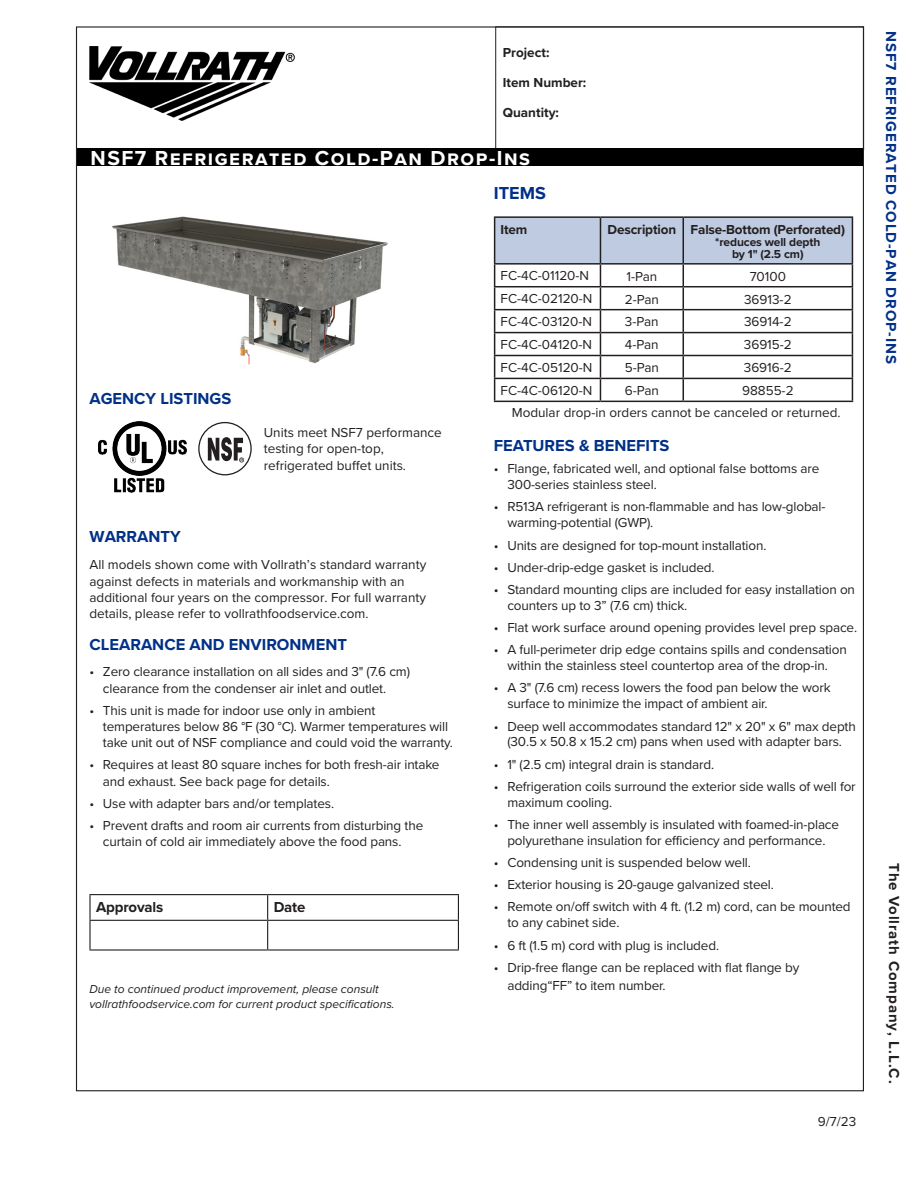
<style>
.page{position:relative;width:918px;height:1188px;background:#fff}
.page>*{position:absolute;margin:0;border:0;box-sizing:border-box;transform-origin:0 0}
.Document_Name{font:700 21px "Proxima Nova";letter-spacing:.07em;color:#fff}
._1_Head{font:700 18px "Proxima Nova";color:#003087}
._1_Head-2{font:700 16.5px "Proxima Nova";color:#003087}
.Table_column___row_t{font:700 15px "Proxima Nova";letter-spacing:.06em;color:#231f20}
.t1{font:700 15px "Proxima Nova";letter-spacing:.06em;color:#003087}
._1_Head-3{font:13.5px/16.2px "Proxima Nova";letter-spacing:-.01em;color:#231f20}
.Body_Text{font:13.5px "Proxima Nova";color:#231f20}
.Table_column___row_t-2{font:700 13.5px "Proxima Nova";letter-spacing:-.01em;color:#231f20}
.Project_Item_Number{font:700 13.5px "Proxima Nova";color:#231f20}
._1_Head-4{font:italic 12px/14.4px "Proxima Nova";color:#231f20}
.Table_column___row_t-3{font:700 12px/12px "Proxima Nova";letter-spacing:-.01em;color:#231f20;text-align:center}
</style>
<div class="page">
<img style="left:89px;top:46px;width:206px;height:75px">
<div style="left:495px;top:26px;width:369px;height:124px;border:1px solid #231f20"></div>
<div style="left:77px;top:148px;width:786px;height:18px;background:#000"></div>
<img style="left:98px;top:421px;width:89px;height:72px">
<svg style="left:198px;top:422px;width:54px;height:53px"></svg>
<hr style="left:89px;top:894px;width:179px;height:1px;background:#231f20">
<hr style="left:89px;top:895px;width:2px;height:25px;background:#231f20">
<hr style="left:268px;top:894px;width:191px;height:1px;background:#231f20">
<hr style="left:89px;top:920px;width:179px;height:1px;background:#231f20">
<hr style="left:89px;top:921px;width:2px;height:28px;background:#231f20">
<hr style="left:268px;top:920px;width:191px;height:1px;background:#231f20">
<svg style="left:267px;top:895px;width:1px;height:54px"></svg>
<svg style="left:458px;top:895px;width:1px;height:54px"></svg>
<hr style="left:89px;top:949px;width:179px;height:2px;background:#231f20">
<hr style="left:268px;top:949px;width:191px;height:2px;background:#231f20">
<hr style="left:494px;top:216px;width:106px;height:2px;background:#231f20">
<hr style="left:600px;top:216px;width:83px;height:2px;background:#231f20">
<hr style="left:683px;top:216px;width:170px;height:2px;background:#231f20">
<svg style="left:494px;top:217px;width:359px;height:184px"></svg>
<hr style="left:494px;top:401px;width:106px;height:1px;background:#231f20">
<hr style="left:600px;top:401px;width:83px;height:1px;background:#231f20">
<hr style="left:683px;top:401px;width:170px;height:1px;background:#231f20">
<img style="left:112px;top:216px;width:276px;height:149px">
<p class="Project_Item_Number" style="left:503px;top:43px;width:48px">Project:</p>
<p class="Project_Item_Number" style="left:503px;top:72px;width:85px">Item Number:</p>
<p class="Project_Item_Number" style="left:503px;top:102px;width:58px">Quantity:</p>
<p class="Document_Name" style="left:91px;top:142px;width:441px">NSF7 Refrigerated Cold-Pan Drop-Ins</p>
<p class="_1_Head-2" style="left:89px;top:386px;width:143px">AGENCY LISTINGS</p>
<p class="_1_Head-3" style="left:264px;top:424px;width:180px">Units meet NSF7 performance testing for open-top, refrigerated buffet units.</p>
<p class="_1_Head-2" style="left:90px;top:524px;width:93px">WARRANTY</p>
<p class="_1_Head-3" style="left:90px;top:556px;width:338px">All models shown come with Vollrath’s standard warranty against defects in materials and workmanship with an additional four years on the compressor. For full warranty details, please refer to vollrathfoodservice.com.</p>
<p class="_1_Head-2" style="left:90px;top:632px;width:259px">CLEARANCE AND ENVIRONMENT</p>
<p class="_1_Head-3" style="left:103px;top:663px;width:309px;text-indent:-14px">• Zero clearance installation on all sides and 3" (7.6 cm) clearance from the condenser air inlet and outlet.</p>
<p class="_1_Head-3" style="left:103px;top:702px;width:352px;text-indent:-14px">• This unit is made for indoor use only in ambient temperatures below 86 °F (30 °C). Warmer temperatures will take unit out of NSF compliance and could void the warranty.</p>
<p class="_1_Head-3" style="left:103px;top:756px;width:338px;text-indent:-14px">• Requires at least 80 square inches for both fresh-air intake and exhaust. See back page for details.</p>
<p class="_1_Head-3" style="left:89px;top:795px;width:246px">• Use with adapter bars and/or templates.</p>
<p class="_1_Head-3" style="left:103px;top:817px;width:322px;text-indent:-14px">• Prevent drafts and room air currents from disturbing the curtain of cold air immediately above the food pans.</p>
<p class="Table_column___row_t" style="left:96px;top:896px;width:69px">Approvals</p>
<p class="Table_column___row_t" style="left:274px;top:896px;width:33px">Date</p>
<p class="_1_Head-4" style="left:89px;top:982px;width:307px">Due to continued product improvement, please consult vollrathfoodservice.com for current product specifications.</p>
<p class="_1_Head" style="left:494px;top:180px;width:54px">ITEMS</p>
<p class="Table_column___row_t-2" style="left:501px;top:219px;width:28px">Item</p>
<p class="Table_column___row_t-2" style="left:608px;top:219px;width:70px">Description</p>
<p class="Table_column___row_t-2" style="left:691px;top:219px;width:156px">False-Bottom (Perforated)</p>
<p class="Table_column___row_t-3" style="left:715px;top:236px;width:107px">*reduces well depth by 1" (2.5 cm)</p>
<p class="_1_Head-3" style="left:501px;top:267px;width:90px">FC-4C-01120-N</p>
<p class="_1_Head-3" style="left:626px;top:267px;width:32px">1-Pan</p>
<p class="_1_Head-3" style="left:750px;top:267px;width:38px">70100</p>
<p class="_1_Head-3" style="left:501px;top:290px;width:93px">FC-4C-02120-N</p>
<p class="_1_Head-3" style="left:625px;top:290px;width:36px">2-Pan</p>
<p class="_1_Head-3" style="left:744px;top:290px;width:49px">36913-2</p>
<p class="_1_Head-3" style="left:501px;top:313px;width:93px">FC-4C-03120-N</p>
<p class="_1_Head-3" style="left:625px;top:313px;width:35px">3-Pan</p>
<p class="_1_Head-3" style="left:744px;top:313px;width:49px">36914-2</p>
<p class="_1_Head-3" style="left:501px;top:336px;width:93px">FC-4C-04120-N</p>
<p class="_1_Head-3" style="left:625px;top:336px;width:35px">4-Pan</p>
<p class="_1_Head-3" style="left:744px;top:336px;width:50px">36915-2</p>
<p class="_1_Head-3" style="left:501px;top:359px;width:93px">FC-4C-05120-N</p>
<p class="_1_Head-3" style="left:625px;top:359px;width:36px">5-Pan</p>
<p class="_1_Head-3" style="left:744px;top:359px;width:50px">36916-2</p>
<p class="_1_Head-3" style="left:501px;top:382px;width:93px">FC-4C-06120-N</p>
<p class="_1_Head-3" style="left:625px;top:382px;width:36px">6-Pan</p>
<p class="_1_Head-3" style="left:742px;top:382px;width:53px">98855-2</p>
<p class="Body_Text" style="left:512px;top:402px;width:330px">Modular drop-in orders cannot be canceled or returned.</p>
<p class="_1_Head-2" style="left:494px;top:433px;width:177px">FEATURES &amp; BENEFITS</p>
<p class="_1_Head-3" style="left:508px;top:460px;width:313px;text-indent:-14px">• Flange, fabricated well, and optional false bottoms are<br>300-series stainless steel.</p>
<p class="_1_Head-3" style="left:507px;top:498px;width:320px;text-indent:-14px">• R513A refrigerant is non-flammable and has low-global&shy;warming-potential (GWP).</p>
<p class="_1_Head-3" style="left:494px;top:536px;width:274px">• Units are designed for top-mount installation.</p>
<p class="_1_Head-3" style="left:494px;top:559px;width:222px">• Under-drip-edge gasket is included.</p>
<p class="_1_Head-3" style="left:507px;top:581px;width:349px;text-indent:-14px">• Standard mounting clips are included for easy installation on counters up to 3” (7.6 cm) thick.</p>
<p class="_1_Head-3" style="left:494px;top:619px;width:365px">• Flat work surface around opening provides level prep space.</p>
<p class="_1_Head-3" style="left:494px;top:641px;width:355px;text-align:center">• A full-perimeter drip edge contains spills and condensation within the stainless steel countertop area of the drop-in.</p>
<p class="_1_Head-3" style="left:507px;top:679px;width:325px;text-indent:-14px">• A 3" (7.6 cm) recess lowers the food pan below the work surface to minimize the impact of ambient air.</p>
<p class="_1_Head-3" style="left:494px;top:717px;width:364px;text-align:center">• Deep well accommodates standard 12" x 20" x 6" max depth (30.5 x 50.8 x 15.2 cm) pans when used with adapter bars.</p>
<p class="_1_Head-3" style="left:494px;top:755px;width:222px">• 1" (2.5 cm) integral drain is standard.</p>
<p class="_1_Head-3" style="left:507px;top:778px;width:350px;text-indent:-14px">• Refrigeration coils surround the exterior side walls of well for maximum cooling.</p>
<p class="_1_Head-3" style="left:494px;top:816px;width:347px;text-align:center">• The inner well assembly is insulated with foamed-in-place polyurethane insulation for efficiency and performance.</p>
<p class="_1_Head-3" style="left:494px;top:854px;width:259px">• Condensing unit is suspended below well.</p>
<p class="_1_Head-3" style="left:494px;top:876px;width:282px">• Exterior housing is 20-gauge galvanized steel.</p>
<p class="_1_Head-3" style="left:507px;top:898px;width:345px;text-indent:-14px">• Remote on/off switch with 4 ft. (1.2 m) cord, can be mounted to any cabinet side.</p>
<p class="_1_Head-3" style="left:494px;top:936px;width:227px">• 6 ft (1.5 m) cord with plug is included.</p>
<p class="_1_Head-3" style="left:507px;top:958px;width:294px;line-height:18.3px;text-indent:-14px">• Drip-free flange can be replaced with flat flange by adding“FF” to item number.</p>
<p class="Body_Text" style="left:818px;top:1111px;width:40px">9/7/23</p>
<p class="t1" style="left:900px;top:31px;width:334px;rotate:90deg">NSF7 REFRIGERATED COLD-PAN DROP-INS</p>
<p class="Table_column___row_t" style="left:903px;top:863px;width:222px;rotate:90deg">The Vollrath Company, L.L.C.</p>
</div>
